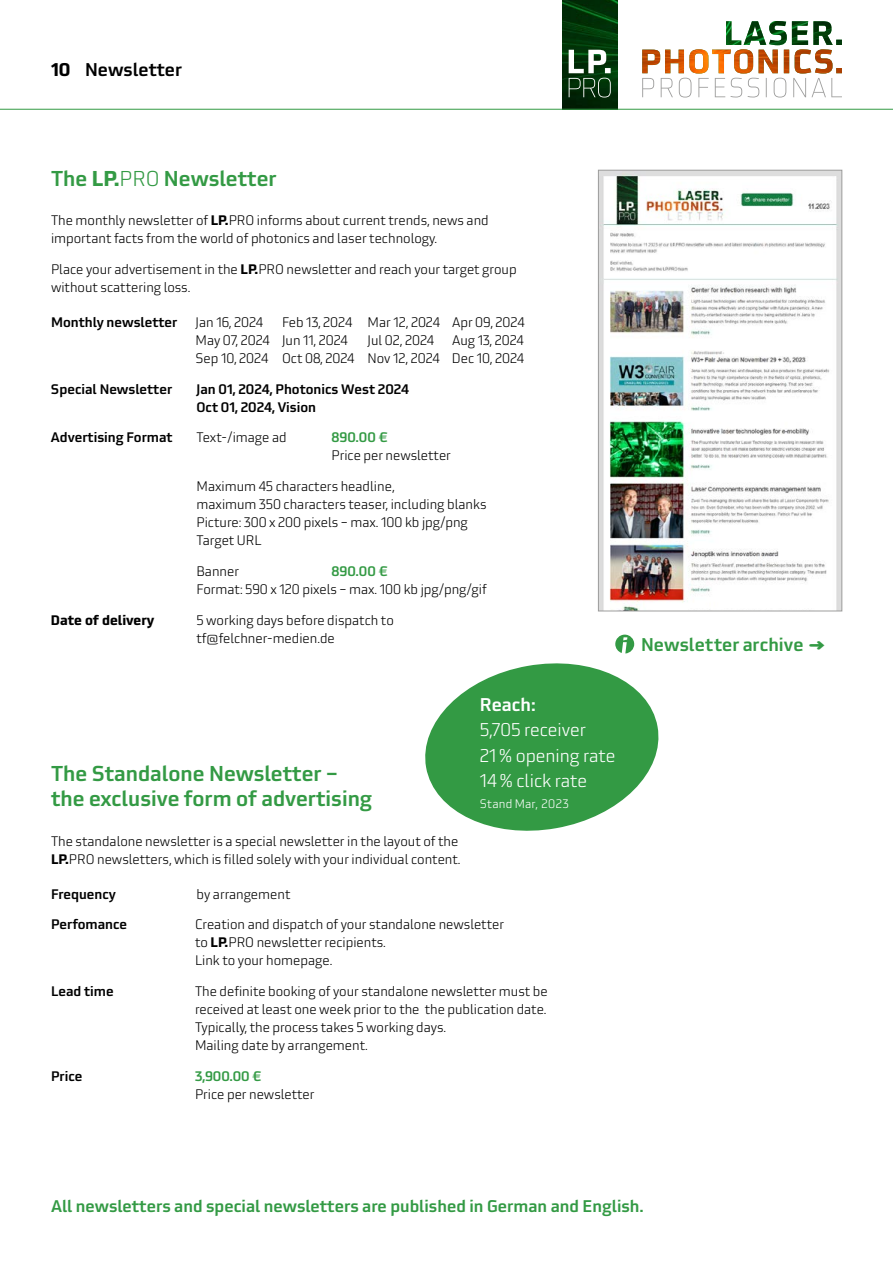
<style>
.page{position:relative;width:893px;height:1263px;background:#fff}
.page>*{position:absolute;margin:0;border:0;box-sizing:border-box;transform-origin:0 0}
.t1{font:500 21px/25.2px "Utility Pro";color:#339a44}
.t2{font:300 18px/25.2px "Utility Pro";color:#fff}
.t3{font:500 18px "Utility Pro";letter-spacing:.005em;color:#339a44}
.t4{font:500 18px "Utility Pro";color:#000}
.t5{font:500 18px "Utility Pro";color:#fff}
.t6{font:500 16.5px "Utility Pro";color:#339a44}
.t7{font:300 13.5px/18px "Utility Pro";color:#000}
.t8{font:500 13.5px/18px "Utility Pro";color:#000}
.t9{font:500 13.5px "Utility Pro";color:#339a44}
.t10{font:700 13.5px "Utility Pro";color:#000}
.t11{font:300 12px "Utility Pro";letter-spacing:.02em;color:#fff}
.s1{font-weight:700}
.s2{font-weight:300}
</style>
<div class="page">
<img style="left:562px;top:0;width:55px;height:109px">
<svg style="left:642px;top:21px;width:200px;height:77px"></svg>
<svg style="left:569px;top:50px;width:42px;height:48px"></svg>
<hr style="left:0;top:109px;width:893px;height:1px;background:#339a44">
<img style="left:600px;top:172px;width:240px;height:437px">
<div style="left:598px;top:170px;width:244px;height:441px;border:1px solid #9d9d9c"></div>
<svg style="left:425px;top:663px;width:234px;height:168px;fill:#339a44"></svg>
<svg style="left:615px;top:635px;width:19px;height:18px"></svg>
<h2 class="t4" style="left:51px;top:55px;width:133px"><span class="s1">10</span> Newsletter</h2>
<h1 class="t1" style="left:51px;top:164px;width:227px">The <span class="s1">LP.</span><span class="s2">PRO</span> Newsletter</h1>
<p class="t7" style="left:51px;top:211px;width:439px">The monthly newsletter of <span class="s1">LP.</span>PRO informs about current trends, news and important facts from the world of photonics and laser technology.</p>
<p class="t7" style="left:51px;top:259px;width:467px">Place your advertisement in the <span class="s1">LP.</span>PRO newsletter and reach your target group without scattering loss.</p>
<p class="t8" style="left:51px;top:312px;width:128px">Monthly newsletter</p>
<p class="t7" style="left:196px;top:312px;width:69px">Jan 16, 2024</p>
<p class="t7" style="left:196px;top:312px;width:331px;text-indent:86px">Feb 13, 2024 Mar 12, 2024 Apr 09, 2024<br>May 07, 2024 Jun 11, 2024</p>
<p class="t7" style="left:368px;top:330px;width:68px">Jul 02, 2024</p>
<p class="t7" style="left:196px;top:330px;width:330px;text-align:right">Aug 13, 2024<br>Sep 10, 2024 Oct 08, 2024 Nov 12, 2024 Dec 10, 2024</p>
<p class="t8" style="left:51px;top:379px;width:123px">Special Newsletter</p>
<p class="t8" style="left:196px;top:379px;width:214px">Jan 01, 2024, Photonics West 2024<br>Oct 01, 2024, Vision</p>
<p class="t8" style="left:51px;top:427px;width:123px">Advertising Format</p>
<p class="t7" style="left:196px;top:428px;width:92px">Text-/image ad</p>
<p class="t9" style="left:331px;top:427px;width:58px">890.00 €</p>
<p class="t7" style="left:331px;top:446px;width:121px">Price per newsletter</p>
<p class="t7" style="left:196px;top:477px;width:292px">Maximum 45 characters headline,<br>maximum 350 characters teaser, including blanks Picture: 300 x 200 pixels – max. 100 kb jpg/png Target URL</p>
<p class="t7" style="left:196px;top:561px;width:44px">Banner</p>
<p class="t9" style="left:331px;top:560px;width:58px">890.00 €</p>
<p class="t7" style="left:196px;top:579px;width:292px">Format: 590 x 120 pixels – max. 100 kb jpg/png/gif</p>
<p class="t10" style="left:51px;top:608px;width:105px">Date of delivery</p>
<p class="t7" style="left:196px;top:610px;width:199px">5 working days before dispatch to tf@felchner-medien.de</p>
<h2 class="t5" style="left:480px;top:690px;width:57px">Reach:</h2>
<h2 class="t2" style="left:480px;top:716px;width:137px">5,705 receiver<br>21% opening rate<br>14% click rate</h2>
<p class="t11" style="left:480px;top:795px;width:90px">Stand Mar, 2023</p>
<h1 class="t1" style="left:51px;top:759px;width:323px">The Standalone Newsletter – the exclusive form of advertising</h1>
<p class="t7" style="left:51px;top:831px;width:411px">The standalone newsletter is a special newsletter in the layout of the<br><span class="s1">LP.</span>PRO newsletters, which is filled solely with your individual content.</p>
<p class="t8" style="left:51px;top:883px;width:66px">Frequency</p>
<p class="t7" style="left:197px;top:884px;width:95px">by arrangement</p>
<p class="t8" style="left:51px;top:914px;width:78px">Perfomance</p>
<p class="t7" style="left:195px;top:915px;width:310px">Creation and dispatch of your standalone newsletter to <span class="s1">LP.</span>PRO newsletter recipients.<br>Link to your homepage.</p>
<p class="t8" style="left:51px;top:981px;width:64px">Lead time</p>
<p class="t7" style="left:195px;top:982px;width:354px">The definite booking of your standalone newsletter must be received at least one week prior to the the publication date.<br>Typically, the process takes 5 working days.<br>Mailing date by arrangement.</p>
<p class="t8" style="left:51px;top:1066px;width:33px">Price</p>
<p class="t9" style="left:195px;top:1065px;width:68px">3,900.00 €</p>
<p class="t7" style="left:195px;top:1084px;width:121px">Price per newsletter</p>
<h2 class="t3" style="left:641px;top:629px;width:185px">Newsletter archive ➜</h2>
<p class="t6" style="left:51px;top:1193px;width:594px">All newsletters and special newsletters are published in German and English.</p>
</div>
